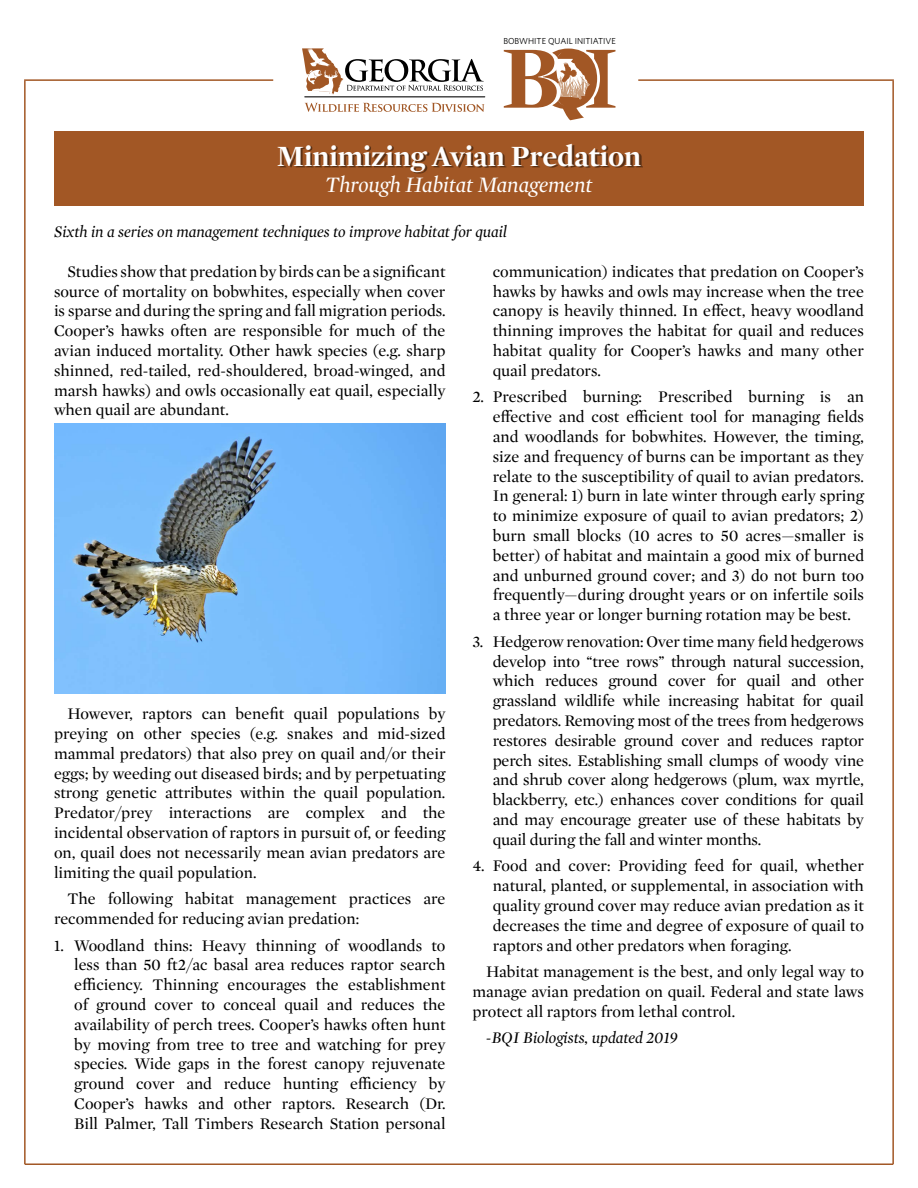
<style>
.page{position:relative;width:918px;height:1188px;background:#fff}
.page>*{position:absolute;margin:0;border:0;box-sizing:border-box;transform-origin:0 0}
.t1{font:700 30px "Mercury Display";color:#fff}
.t2{font:italic 22.5px "Mercury Display";color:#fff}
.t3{font:16.5px/19.8px "Mercury Display";color:#000;text-align:justify}
.t4{font:italic 16.5px "Mercury Display";color:#000}
.t5{font:8.7px "Whitney";color:#000}
</style>
<div class="page">
<svg style="left:305px;top:103px;width:179px;height:9px"></svg>
<hr style="left:305px;top:96px;width:180px;height:1px;background:#000">
<svg style="left:302px;top:48px;width:182px;height:46px"></svg>
<svg style="left:504px;top:49px;width:111px;height:72px"></svg>
<hr style="left:24px;top:79px;width:249px;height:2px;background:#a25725">
<hr style="left:638px;top:79px;width:256px;height:2px;background:#a25725">
<hr style="left:24px;top:81px;width:2px;height:1083px;background:#a25725">
<hr style="left:25px;top:1163px;width:868px;height:2px;background:#a25725">
<hr style="left:892px;top:81px;width:2px;height:1083px;background:#a25725">
<div style="left:54px;top:131px;width:810px;height:74px;background:#a25725"></div>
<div style="left:279px;top:145px;width:364px;height:28px;background:#000;opacity:.45"></div>
<img style="left:54px;top:423px;width:391px;height:270px">
<p class="t5" style="left:503px;top:36px;width:114px">BOBWHITE QUAIL INITIATIVE</p>
<p class="t1" style="left:277px;top:134px;width:366px">Minimizing Avian Predation</p>
<p class="t2" style="left:326px;top:169px;width:268px">Through Habitat Management</p>
<p class="t4" style="left:54px;top:221px;width:455px">Sixth in a series on management techniques to improve habitat for quail</p>
<p class="t3" style="left:54px;top:261px;width:393px;text-indent:14px">Studies show that predation by birds can be a significant source of mortality on bobwhites, especially when cover is sparse and during the spring and fall migration periods.<br>Cooper’s hawks often are responsible for much of the avian induced mortality. Other hawk species (e.g. sharp shinned, red-tailed, red-shouldered, broad-winged, and marsh hawks) and owls occasionally eat quail, especially when quail are abundant.</p>
<p class="t3" style="left:54px;top:703px;width:393px;text-indent:14px">However, raptors can benefit quail populations by preying on other species (e.g. snakes and mid-sized mammal predators) that also prey on quail and/or their eggs; by weeding out diseased birds; and by perpetuating strong genetic attributes within the quail population.<br>Predator/prey interactions are complex and the incidental observation of raptors in pursuit of, or feeding on, quail does not necessarily mean avian predators are limiting the quail population.</p>
<p class="t3" style="left:54px;top:888px;width:393px;text-indent:14px">The following habitat management practices are recommended for reducing avian predation:</p>
<p class="t3" style="left:74px;top:935px;width:373px;text-indent:-20px">1. Woodland thins: Heavy thinning of woodlands to less than 50 ft2/ac basal area reduces raptor search efficiency. Thinning encourages the establishment of ground cover to conceal quail and reduces the availability of perch trees. Cooper’s hawks often hunt by moving from tree to tree and watching for prey species. Wide gaps in the forest canopy rejuvenate ground cover and reduce hunting efficiency by Cooper’s hawks and other raptors. Research (Dr.<br>Bill Palmer, Tall Timbers Research Station personal</p>
<p class="t3" style="left:493px;top:261px;width:373px">communication) indicates that predation on Cooper’s hawks by hawks and owls may increase when the tree canopy is heavily thinned. In effect, heavy woodland thinning improves the habitat for quail and reduces habitat quality for Cooper’s hawks and many other quail predators.</p>
<p class="t3" style="left:493px;top:386px;width:373px;text-indent:-20px">2. Prescribed burning: Prescribed burning is an effective and cost efficient tool for managing fields and woodlands for bobwhites. However, the timing, size and frequency of burns can be important as they relate to the susceptibility of quail to avian predators.<br>In general: 1) burn in late winter through early spring to minimize exposure of quail to avian predators; 2) burn small blocks (10 acres to 50 acres—smaller is better) of habitat and maintain a good mix of burned and unburned ground cover; and 3) do not burn too frequently—during drought years or on infertile soils a three year or longer burning rotation may be best.</p>
<p class="t3" style="left:493px;top:631px;width:373px;text-indent:-20px">3. Hedgerow renovation: Over time many field hedgerows develop into “tree rows” through natural succession, which reduces ground cover for quail and other grassland wildlife while increasing habitat for quail predators. Removing most of the trees from hedgerows restores desirable ground cover and reduces raptor perch sites. Establishing small clumps of woody vine and shrub cover along hedgerows (plum, wax myrtle, blackberry, etc.) enhances cover conditions for quail and may encourage greater use of these habitats by quail during the fall and winter months.</p>
<p class="t3" style="left:493px;top:855px;width:373px;text-indent:-20px">4. Food and cover: Providing feed for quail, whether natural, planted, or supplemental, in association with quality ground cover may reduce avian predation as it decreases the time and degree of exposure of quail to raptors and other predators when foraging.</p>
<p class="t3" style="left:472px;top:961px;width:393px;text-indent:14px">Habitat management is the best, and only legal way to manage avian predation on quail. Federal and state laws protect all raptors from lethal control.</p>
<p class="t4" style="left:486px;top:1026px;width:194px">-BQI Biologists, updated 2019</p>
</div>
